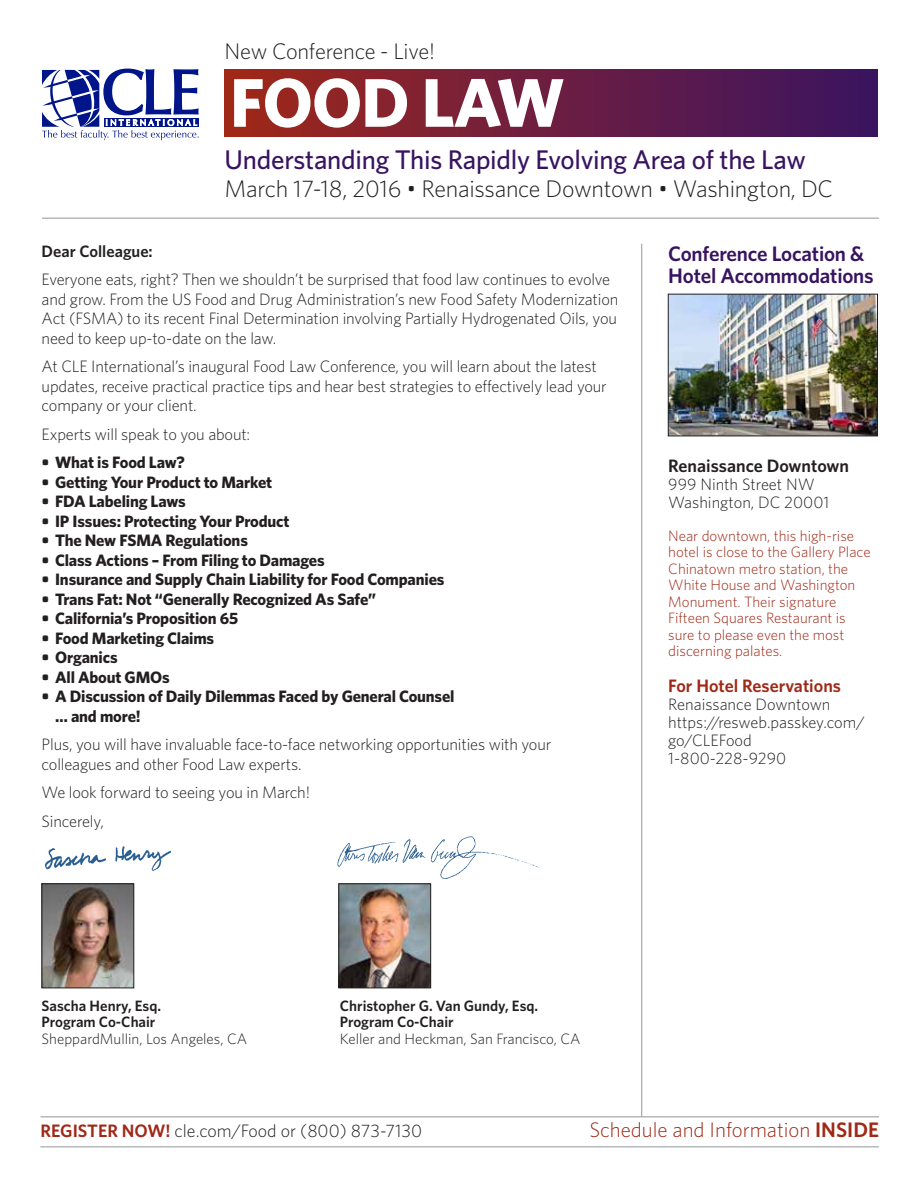
<style>
.page{position:relative;width:918px;height:1188px;background:#fff}
.page>*{position:absolute;margin:0;border:0;box-sizing:border-box;transform-origin:0 0}
.t1{font:700 69px "Whitney";letter-spacing:-.02em;color:#fff}
.t2{font:500 27px "Whitney";letter-spacing:-.01em;color:#381460}
.t3{font:300 24px "Whitney";letter-spacing:-.01em;color:#231f20}
.t4{font:300 22.5px "Whitney";letter-spacing:-.01em;color:#231f20}
.t5{font:600 21px/22.5px "Whitney";letter-spacing:-.01em;color:#381460}
.t6{font:300 21px "Whitney";color:#a02816}
.t7{font:300 18px "Whitney";color:#231f20}
.t8{font:600 18px "Whitney";color:#a02816}
.t9{font:600 18px "Whitney";color:#231f20}
.t10{font:300 16.5px/19.5px "Whitney";letter-spacing:-.01em;color:#231f20}
.t11{font:700 16.5px/19.5px "Whitney";letter-spacing:-.01em;color:#231f20}
.t12{font:600 16.5px "Whitney";color:#231f20}
.t13{font:300 15px/16.5px "Whitney";color:#a02816}
.t14{font:600 15px/16.5px "Whitney";color:#231f20}
.t15{font:300 15px "Whitney";color:#231f20}
.s1{font-weight:600;color:#a02816}
.s2{font-weight:600}
</style>
<div class="page">
<img style="left:670px;top:296px;width:206px;height:138px">
<div style="left:668px;top:294px;width:210px;height:142px;border:1px solid #231f20"></div>
<svg style="left:42px;top:69px;width:157px;height:71px"></svg>
<hr style="left:42px;top:218px;width:837px;height:1px;background:#939598">
<hr style="left:40px;top:1116px;width:839px;height:1px;background:#939598">
<hr style="left:40px;top:1146px;width:839px;height:1px;background:#939598">
<hr style="left:641px;top:244px;width:1px;height:873px;background:#939598">
<div style="left:225px;top:69px;width:653px;height:68px;background:linear-gradient(to right,#a0281a,#3a1463)"></div>
<img style="left:45px;top:846px;width:126px;height:25px">
<img style="left:337px;top:836px;width:202px;height:48px">
<img style="left:44px;top:885px;width:88px;height:101px">
<div style="left:42px;top:883px;width:92px;height:105px;border:1px solid #231f20"></div>
<img style="left:340px;top:885px;width:89px;height:101px">
<div style="left:338px;top:883px;width:93px;height:105px;border:1px solid #231f20"></div>
<h3 class="t4" style="left:225px;top:38px;width:212px">New Conference - Live!</h3>
<h1 class="t1" style="left:230px;top:61px;width:337px">FOOD LAW</h1>
<h2 class="t2" style="left:225px;top:143px;width:583px">Understanding This Rapidly Evolving Area of the Law</h2>
<h3 class="t3" style="left:225px;top:175px;width:610px">March 17-18, 2016 • Renaissance Downtown • Washington, DC</h3>
<p class="t12" style="left:42px;top:241px;width:113px">Dear Colleague:</p>
<p class="t10" style="left:42px;top:270px;width:578px">Everyone eats, right? Then we shouldn’t be surprised that food law continues to evolve and grow. From the US Food and Drug Administration’s new Food Safety Modernization Act (FSMA) to its recent Final Determination involving Partially Hydrogenated Oils, you need to keep up-to-date on the law.</p>
<p class="t10" style="left:42px;top:357px;width:567px">At CLE International’s inaugural Food Law Conference, you will learn about the latest updates, receive practical practice tips and hear best strategies to effectively lead your company or your client.</p>
<p class="t10" style="left:42px;top:424px;width:210px">Experts will speak to you about:</p>
<p class="t11" style="left:42px;top:452px;width:145px">• What is Food Law?</p>
<p class="t11" style="left:42px;top:472px;width:232px">• Getting Your Product to Market</p>
<p class="t11" style="left:42px;top:491px;width:146px">• FDA Labeling Laws</p>
<p class="t11" style="left:42px;top:511px;width:249px">• IP Issues: Protecting Your Product</p>
<p class="t11" style="left:42px;top:531px;width:208px">• The New FSMA Regulations</p>
<p class="t11" style="left:42px;top:550px;width:285px">• Class Actions – From Filing to Damages</p>
<p class="t11" style="left:42px;top:570px;width:404px">• Insurance and Supply Chain Liability for Food Companies</p>
<p class="t11" style="left:42px;top:589px;width:336px">• Trans Fat: Not “Generally Recognized As Safe”</p>
<p class="t11" style="left:42px;top:609px;width:198px">• California’s Proposition 65</p>
<p class="t11" style="left:42px;top:628px;width:174px">• Food Marketing Claims</p>
<p class="t11" style="left:42px;top:648px;width:78px">• Organics</p>
<p class="t11" style="left:42px;top:667px;width:130px">• All About GMOs</p>
<p class="t11" style="left:55px;top:687px;width:401px;text-indent:-14px">• A Discussion of Daily Dilemmas Faced by General Counsel … and more!</p>
<p class="t10" style="left:42px;top:735px;width:511px">Plus, you will have invaluable face-to-face networking opportunities with your colleagues and other Food Law experts.</p>
<p class="t10" style="left:42px;top:778px;width:270px;line-height:28.5px">We look forward to seeing you in March!<br>Sincerely,</p>
<p class="t5" style="left:668px;top:241px;width:207px">Conference Location &amp;<br>Hotel Accommodations</p>
<p class="t9" style="left:668px;top:454px;width:182px">Renaissance Downtown</p>
<p class="t10" style="left:668px;top:475px;width:163px;line-height:18px">999 Ninth Street NW<br>Washington, DC 20001</p>
<p class="t13" style="left:668px;top:527px;width:204px">Near downtown, this high-rise hotel is close to the Gallery Place<br>Chinatown metro station, the<br>White House and Washington<br>Monument. Their signature<br>Fifteen Squares Restaurant is sure to please even the most discerning palates.</p>
<p class="t8" style="left:668px;top:675px;width:174px">For Hotel Reservations</p>
<p class="t10" style="left:668px;top:695px;width:198px;line-height:18px">Renaissance Downtown https://resweb.passkey.com/ go/CLEFood<br>1-800-228-9290</p>
<p class="t14" style="left:42px;top:997px;width:121px">Sascha Henry, Esq.<br>Program Co-Chair</p>
<p class="t15" style="left:42px;top:1030px;width:207px">SheppardMullin, Los Angeles, CA</p>
<p class="t14" style="left:340px;top:997px;width:200px">Christopher G. Van Gundy, Esq.<br>Program Co-Chair</p>
<p class="t15" style="left:340px;top:1030px;width:242px">Keller and Heckman, San Francisco, CA</p>
<p class="t7" style="left:40px;top:1121px;width:383px"><span class="s1">REGISTER NOW!</span> cle.com/Food or (800) 873-7130</p>
<p class="t6" style="left:589px;top:1118px;width:291px">Schedule and Information <span class="s2">INSIDE</span></p>
</div>
